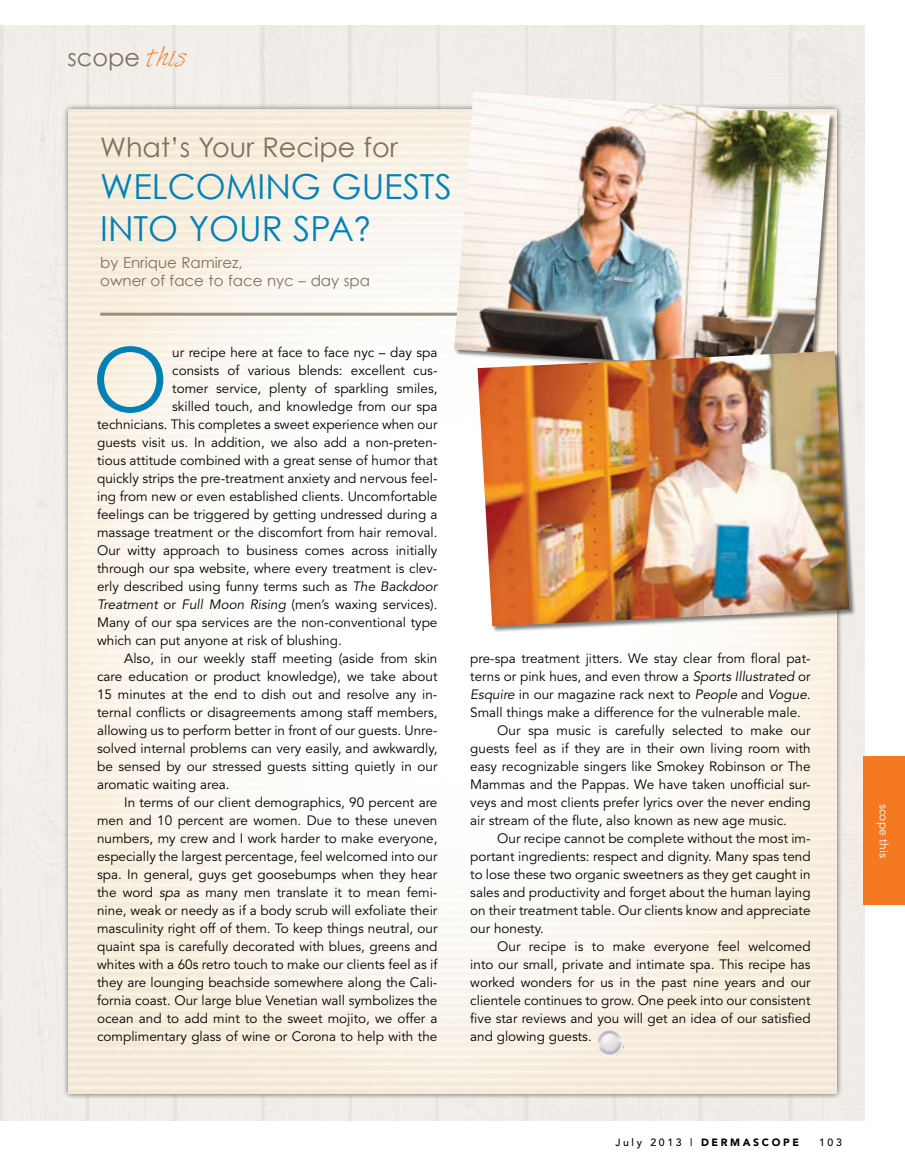
<style>
.page{position:relative;width:905px;height:1175px;background:#fff}
.page>*{position:absolute;margin:0;border:0;box-sizing:border-box;transform-origin:0 0}
.t1{font:89.7px "Avenir";color:#0081b6}
.t2{font:34.5px/42px "Century Gothic";color:#0081b6}
.t3{font:27px "Century Gothic";color:#806e5a}
.t4{font:24px "Century Gothic";color:#806e5a}
.t5{font:15px/18px "Century Gothic";color:#806e5a}
.t6{font:13.5px "Avenir";color:#000}
.t7{font:12px "Avenir";color:#fff}
.t8{font:900 10.5px "Avenir";letter-spacing:.25em;color:#000}
.t9{font:500 10.5px "Avenir";color:#000}
.s1{font-family:"Harabara Hand";color:#f47920}
.s2{font-family:"Avenir"}
.s3{font-style:italic}
.s4{font-weight:500}
</style>
<div class="page">
<div style="left:0;top:25px;width:864px;height:1095px;background:#f1eeea"></div>
<div style="left:863px;top:756px;width:41px;height:148px;background:#f47920"></div>
<div style="left:62px;top:103px;width:780px;height:997px;background:#000;opacity:.65"></div>
<img style="left:68px;top:110px;width:768px;height:983px">
<hr style="left:100px;top:313px;width:702px;height:3px;background:#9e8d7b">
<div style="left:454px;top:91px;width:382px;height:288px;background:#000;opacity:.5"></div>
<img style="left:454px;top:92px;width:375px;height:281px">
<div style="left:477px;top:351px;width:379px;height:282px;background:#000;opacity:.5"></div>
<img style="left:477px;top:351px;width:372px;height:275px">
<svg style="left:598px;top:1030px;width:11px;height:9px"></svg>
<h3 class="t4" style="left:68px;top:43px;width:121px">scope <span class="s1">this</span></h3>
<h3 class="t3" style="left:100px;top:131px;width:299px">What’s Your Recipe for</h3>
<h2 class="t2" style="left:100px;top:165px;width:353px">WELCOMING GUESTS<br>INTO YOUR SPA<span class="s2">?</span></h2>
<p class="t5" style="left:100px;top:253px;width:271px">by Enrique Ramirez,<br>owner of face to face nyc – day spa</p>
<h1 class="t1" style="left:93px;top:329px;width:76px">O</h1>
<p class="t6" style="left:172px;top:345px;width:267px">ur recipe here at face to face nyc – day spa</p>
<p class="t6" style="left:172px;top:363px;width:267px">consists of various blends: excellent cus-</p>
<p class="t6" style="left:172px;top:381px;width:267px">tomer service, plenty of sparkling smiles,</p>
<p class="t6" style="left:172px;top:399px;width:267px">skilled touch, and knowledge from our spa</p>
<p class="t6" style="left:97px;top:417px;width:342px">technicians. This completes a sweet experience when our</p>
<p class="t6" style="left:97px;top:435px;width:342px">guests visit us. In addition, we also add a non-preten-</p>
<p class="t6" style="left:97px;top:453px;width:342px">tious attitude combined with a great sense of humor that</p>
<p class="t6" style="left:97px;top:471px;width:342px">quickly strips the pre-treatment anxiety and nervous feel-</p>
<p class="t6" style="left:97px;top:489px;width:342px">ing from new or even established clients. Uncomfortable</p>
<p class="t6" style="left:97px;top:507px;width:342px">feelings can be triggered by getting undressed during a</p>
<p class="t6" style="left:97px;top:525px;width:342px">massage treatment or the discomfort from hair removal.</p>
<p class="t6" style="left:97px;top:543px;width:342px">Our witty approach to business comes across initially</p>
<p class="t6" style="left:97px;top:561px;width:342px">through our spa website, where every treatment is clev-</p>
<p class="t6" style="left:97px;top:579px;width:342px">erly described using funny terms such as <span class="s3">The Backdoor</span></p>
<p class="t6" style="left:97px;top:597px;width:342px"><span class="s3">Treatment</span> or <span class="s3">Full Moon Rising</span> (men’s waxing services).</p>
<p class="t6" style="left:97px;top:615px;width:342px">Many of our spa services are the non-conventional type</p>
<p class="t6" style="left:97px;top:633px;width:246px">which can put anyone at risk of blushing.</p>
<p class="t6" style="left:124px;top:651px;width:315px">Also, in our weekly staff meeting (aside from skin</p>
<p class="t6" style="left:97px;top:669px;width:342px">care education or product knowledge), we take about</p>
<p class="t6" style="left:97px;top:687px;width:342px">15 minutes at the end to dish out and resolve any in-</p>
<p class="t6" style="left:97px;top:705px;width:342px">ternal conflicts or disagreements among staff members,</p>
<p class="t6" style="left:97px;top:723px;width:342px">allowing us to perform better in front of our guests. Unre-</p>
<p class="t6" style="left:97px;top:741px;width:342px">solved internal problems can very easily, and awkwardly,</p>
<p class="t6" style="left:97px;top:759px;width:342px">be sensed by our stressed guests sitting quietly in our</p>
<p class="t6" style="left:97px;top:777px;width:134px">aromatic waiting area.</p>
<p class="t6" style="left:124px;top:795px;width:315px">In terms of our client demographics, 90 percent are</p>
<p class="t6" style="left:97px;top:813px;width:342px">men and 10 percent are women. Due to these uneven</p>
<p class="t6" style="left:97px;top:831px;width:342px">numbers, my crew and I work harder to make everyone,</p>
<p class="t6" style="left:97px;top:849px;width:342px">especially the largest percentage, feel welcomed into our</p>
<p class="t6" style="left:97px;top:867px;width:342px">spa. In general, guys get goosebumps when they hear</p>
<p class="t6" style="left:97px;top:885px;width:342px">the word <span class="s3">spa</span> as many men translate it to mean femi-</p>
<p class="t6" style="left:97px;top:903px;width:342px">nine, weak or needy as if a body scrub will exfoliate their</p>
<p class="t6" style="left:97px;top:921px;width:342px">masculinity right off of them. To keep things neutral, our</p>
<p class="t6" style="left:97px;top:939px;width:342px">quaint spa is carefully decorated with blues, greens and</p>
<p class="t6" style="left:97px;top:957px;width:342px">whites with a 60s retro touch to make our clients feel as if</p>
<p class="t6" style="left:97px;top:975px;width:342px">they are lounging beachside somewhere along the Cali-</p>
<p class="t6" style="left:97px;top:993px;width:342px">fornia coast. Our large blue Venetian wall symbolizes the</p>
<p class="t6" style="left:97px;top:1011px;width:342px">ocean and to add mint to the sweet mojito, we offer a</p>
<p class="t6" style="left:97px;top:1029px;width:342px">complimentary glass of wine or Corona to help with the</p>
<p class="t6" style="left:470px;top:650px;width:342px">pre-spa treatment jitters. We stay clear from floral pat-</p>
<p class="t6" style="left:470px;top:668px;width:342px">terns or pink hues, and even throw a <span class="s3">Sports Illustrated</span> or</p>
<p class="t6" style="left:470px;top:686px;width:342px"><span class="s3">Esquire</span> in our magazine rack next to <span class="s3">People</span> and <span class="s3">Vogue.</span></p>
<p class="t6" style="left:470px;top:704px;width:332px">Small things make a difference for the vulnerable male.</p>
<p class="t6" style="left:497px;top:722px;width:315px">Our spa music is carefully selected to make our</p>
<p class="t6" style="left:470px;top:740px;width:342px">guests feel as if they are in their own living room with</p>
<p class="t6" style="left:470px;top:758px;width:342px">easy recognizable singers like Smokey Robinson or The</p>
<p class="t6" style="left:470px;top:776px;width:342px">Mammas and the Pappas. We have taken unofficial sur-</p>
<p class="t6" style="left:470px;top:794px;width:342px">veys and most clients prefer lyrics over the never ending</p>
<p class="t6" style="left:470px;top:812px;width:318px">air stream of the flute, also known as new age music.</p>
<p class="t6" style="left:497px;top:830px;width:315px">Our recipe cannot be complete without the most im-</p>
<p class="t6" style="left:470px;top:848px;width:342px">portant ingredients: respect and dignity. Many spas tend</p>
<p class="t6" style="left:470px;top:866px;width:342px">to lose these two organic sweetners as they get caught in</p>
<p class="t6" style="left:470px;top:884px;width:342px">sales and productivity and forget about the human laying</p>
<p class="t6" style="left:470px;top:902px;width:342px">on their treatment table. Our clients know and appreciate</p>
<p class="t6" style="left:470px;top:920px;width:75px">our honesty.</p>
<p class="t6" style="left:497px;top:938px;width:315px">Our recipe is to make everyone feel welcomed</p>
<p class="t6" style="left:470px;top:956px;width:342px">into our small, private and intimate spa. This recipe has</p>
<p class="t6" style="left:470px;top:974px;width:342px">worked wonders for us in the past nine years and our</p>
<p class="t6" style="left:470px;top:992px;width:342px">clientele continues to grow. One peek into our consistent</p>
<p class="t6" style="left:470px;top:1010px;width:342px">five star reviews and you will get an idea of our satisfied</p>
<p class="t6" style="left:470px;top:1028px;width:123px">and glowing guests.</p>
<p class="t7" style="left:890px;top:803px;width:55px;rotate:90deg">scope this</p>
<p class="t8" style="left:615px;top:1136px;width:185px"><span class="s4">July 2013 |</span> DERMASCOPE</p>
<p class="t9" style="left:819px;top:1136px;width:24px">103</p>
</div>
